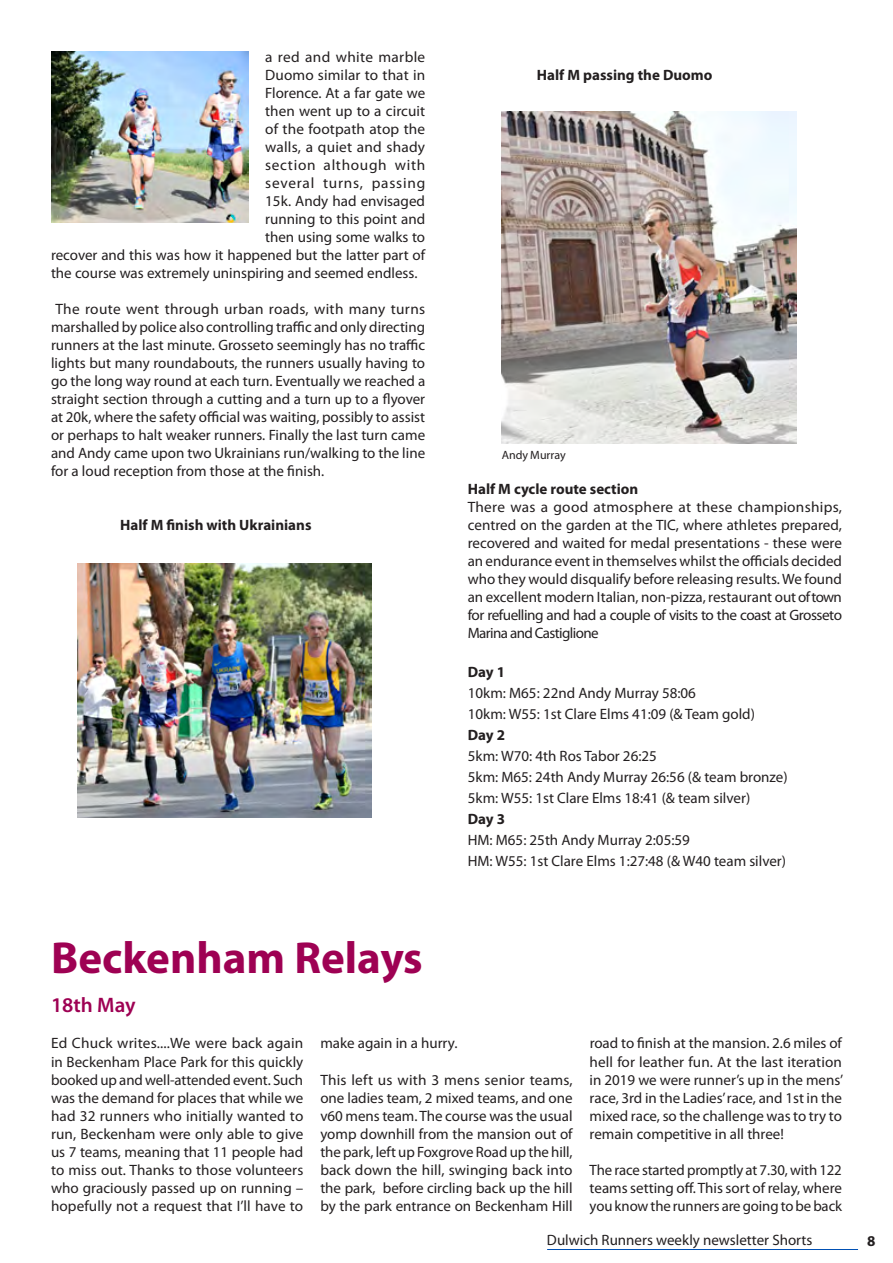
<style>
.page{position:relative;width:893px;height:1263px;background:#fff}
.page>*{position:absolute;margin:0;border:0;box-sizing:border-box;transform-origin:0 0}
.t1{font:700 45px "Myriad Pro";color:#9e0153}
.t2{font:600 21px "Myriad Pro";color:#9e0153}
.t3{font:15px/18.1px "Myriad Pro";color:#231f20;text-align:justify}
.t4{font:700 15px "Myriad Pro";color:#231f20}
.t5{font:15px "Myriad Pro";letter-spacing:.05em;color:#231f20}
.t6{font:15px "Myriad Pro";letter-spacing:.045em;color:#231f20}
.t7{font:15px "Myriad Pro";letter-spacing:.02em;color:#231f20}
.t8{font:12px "Myriad Pro";color:#231f20}
</style>
<div class="page">
<hr style="left:547px;top:1249px;width:311px;height:1px;background:#0050b4">
<img style="left:77px;top:563px;width:295px;height:255px">
<img style="left:51px;top:51px;width:197px;height:172px">
<img style="left:502px;top:111px;width:294px;height:333px">
<p class="t7" style="left:265px;top:48px;width:162px">a red and white marble</p>
<p class="t3" style="left:265px;top:66px;width:161px">Duomo similar to that in</p>
<p class="t3" style="left:265px;top:84px;width:162px">Florence. At a far gate we</p>
<p class="t3" style="left:265px;top:102px;width:162px">then went up to a circuit</p>
<p class="t3" style="left:265px;top:120px;width:162px">of the footpath atop the</p>
<p class="t3" style="left:265px;top:138px;width:162px">walls, a quiet and shady</p>
<p class="t6" style="left:265px;top:156px;width:162px">section although with</p>
<p class="t5" style="left:265px;top:174px;width:162px">several turns, passing</p>
<p class="t3" style="left:265px;top:192px;width:161px">15k. Andy had envisaged</p>
<p class="t3" style="left:265px;top:210px;width:162px">running to this point and</p>
<p class="t3" style="left:265px;top:228px;width:162px">then using some walks to</p>
<p class="t3" style="left:51px;top:246px;width:376px">recover and this was how it happened but the latter part of</p>
<p class="t3" style="left:51px;top:264px;width:368px">the course was extremely uninspiring and seemed endless.</p>
<p class="t3" style="left:51px;top:300px;width:376px">The route went through urban roads, with many turns marshalled by police also controlling traffic and only directing runners at the last minute. Grosseto seemingly has no traffic lights but many roundabouts, the runners usually having to go the long way round at each turn. Eventually we reached a straight section through a cutting and a turn up to a flyover at 20k, where the safety official was waiting, possibly to assist or perhaps to halt weaker runners. Finally the last turn came and Andy came upon two Ukrainians run/walking to the line for a loud reception from those at the finish.</p>
<p class="t4" style="left:120px;top:515px;width:193px">Half M finish with Ukrainians</p>
<p class="t4" style="left:537px;top:65px;width:177px">Half M passing the Duomo</p>
<p class="t8" style="left:502px;top:448px;width:66px">Andy Murray</p>
<p class="t4" style="left:468px;top:479px;width:172px">Half M cycle route section</p>
<p class="t3" style="left:468px;top:498px;width:376px">There was a good atmosphere at these championships, centred on the garden at the TIC, where athletes prepared, recovered and waited for medal presentations - these were an endurance event in themselves whilst the officials decided who they would disqualify before releasing results. We found an excellent modern Italian, non-pizza, restaurant out of town for refuelling and had a couple of visits to the coast at Grosseto Marina and Castiglione</p>
<p class="t4" style="left:468px;top:662px;width:39px">Day 1</p>
<p class="t3" style="left:468px;top:683px;width:289px;line-height:21px">10km: M65: 22nd Andy Murray 58:06<br>10km: W55: 1st Clare Elms 41:09 (&amp; Team gold)</p>
<p class="t4" style="left:468px;top:725px;width:39px">Day 2</p>
<p class="t3" style="left:468px;top:746px;width:321px;line-height:21px;text-align:left">5km: W70: 4th Ros Tabor 26:25<br>5km: M65: 24th Andy Murray 26:56 (&amp; team bronze)<br>5km: W55: 1st Clare Elms 18:41 (&amp; team silver)</p>
<p class="t4" style="left:468px;top:809px;width:39px">Day 3</p>
<p class="t3" style="left:468px;top:830px;width:320px;line-height:21px">HM: M65: 25th Andy Murray 2:05:59<br>HM: W55: 1st Clare Elms 1:27:48 (&amp; W40 team silver)</p>
<h1 class="t1" style="left:51px;top:929px;width:373px">Beckenham Relays</h1>
<h2 class="t2" style="left:51px;top:992px;width:86px">18th May</h2>
<p class="t3" style="left:51px;top:1034px;width:254px">Ed Chuck writes....We were back again in Beckenham Place Park for this quickly booked up and well-attended event. Such was the demand for places that while we had 32 runners who initially wanted to run, Beckenham were only able to give us 7 teams, meaning that 11 people had to miss out. Thanks to those volunteers who graciously passed up on running – hopefully not a request that I’ll have to</p>
<p class="t3" style="left:320px;top:1034px;width:139px">make again in a hurry.</p>
<p class="t3" style="left:320px;top:1070px;width:254px">This left us with 3 mens senior teams, one ladies team, 2 mixed teams, and one v60 mens team. The course was the usual yomp downhill from the mansion out of the park, left up Foxgrove Road up the hill, back down the hill, swinging back into the park, before circling back up the hill by the park entrance on Beckenham Hill</p>
<p class="t3" style="left:590px;top:1034px;width:255px">road to finish at the mansion. 2.6 miles of hell for leather fun. At the last iteration in 2019 we were runner’s up in the mens’ race, 3rd in the Ladies’ race, and 1st in the mixed race, so the challenge was to try to remain competitive in all three!</p>
<p class="t3" style="left:590px;top:1161px;width:254px">The race started promptly at 7.30, with 122 teams setting off. This sort of relay, where you know the runners are going to be back</p>
<p class="t3" style="left:547px;top:1230px;width:267px">Dulwich Runners weekly newsletter Shorts</p>
<p class="t4" style="left:867px;top:1231px;width:10px">8</p>
</div>
